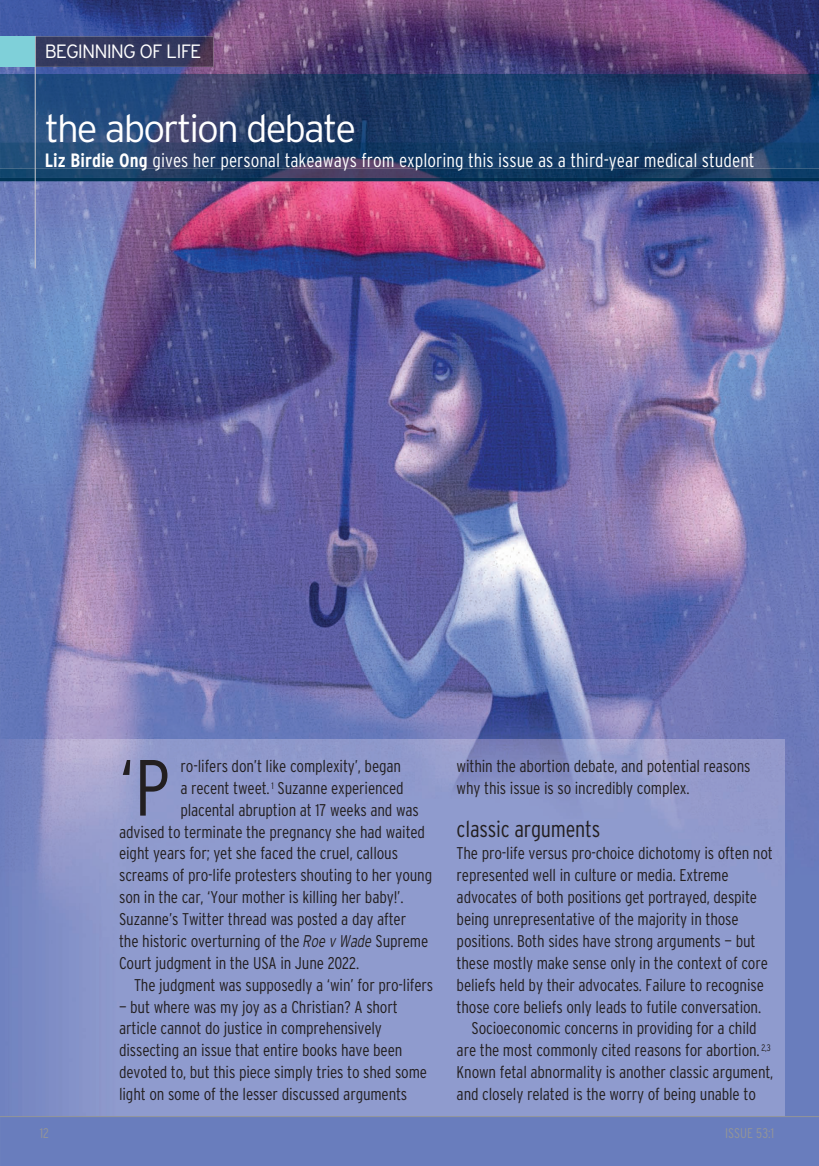
<style>
.page{position:relative;width:819px;height:1166px;background:#fff}
.page>*{position:absolute;margin:0;border:0;box-sizing:border-box;transform-origin:0 0}
.t1{font:300 condensed 79.45px "Interstate";color:#231f20}
.t2{font:300 38.5px "Interstate";letter-spacing:-.05em;color:#fff}
.t3{font:300 condensed 22.75px "Interstate";letter-spacing:-.01em;color:#231f20}
.t4{font:300 condensed 19.25px "Interstate";color:#fff}
.t5{font:300 19.25px "Interstate";letter-spacing:-.05em;color:#fff}
.t6{font:300 condensed 16.97px/21.9px "Interstate";letter-spacing:-.01em;color:#231f20}
.t7{font:300 condensed 14px "Interstate";color:#939598}
.s1{font-weight:700}
.s2{font-style:italic;font-stretch:normal}
</style>
<div class="page">
<img style="left:0;top:0;width:819px;height:1166px">
<img style="left:0;top:739px;width:784px;height:377px">
<hr style="left:0;top:1116px;width:819px;height:1px;background:#939598">
<img style="left:0;top:74px;width:819px;height:95px">
<img style="left:36px;top:36px;width:177px;height:31px">
<img style="left:0;top:143px;width:819px;height:1px">
<img style="left:0;top:169px;width:819px;height:9px">
<img style="left:0;top:178px;width:819px;height:4px">
<img style="left:0;top:179px;width:819px;height:2px">
<hr style="left:35px;top:36px;width:1px;height:232px;background:#cdcbcd">
<div style="left:0;top:36px;width:35px;height:31px;background:#7fd0d9"></div>
<p class="t5" style="left:45px;top:44px;width:158px">BEGINNING OF LIFE</p>
<h2 class="t2" style="left:45px;top:115px;width:313px">the abortion debate</h2>
<p class="t4" style="left:45px;top:153px;width:711px"><span class="s1">Liz Birdie Ong</span> gives her personal takeaways from exploring this issue as a third-year medical student</p>
<h1 class="t1" style="left:119px;top:758px;width:52px">‘P</h1>
<p class="t6" style="left:180px;top:756px;width:222px">ro-lifers don’t like complexity’, began</p>
<p class="t6" style="left:180px;top:778px;width:225px">a recent tweet. <sup>1</sup> Suzanne experienced</p>
<p class="t6" style="left:180px;top:800px;width:240px">placental abruption at 17 weeks and was</p>
<p class="t6" style="left:119px;top:822px;width:307px">advised to terminate the pregnancy she had waited</p>
<p class="t6" style="left:119px;top:844px;width:280px">eight years for; yet she faced the cruel, callous</p>
<p class="t6" style="left:119px;top:866px;width:314px">screams of pro-life protesters shouting to her young</p>
<p class="t6" style="left:119px;top:887px;width:286px">son in the car, ‘Your mother is killing her baby!’.</p>
<p class="t6" style="left:119px;top:909px;width:288px">Suzanne’s Twitter thread was posted a day after</p>
<p class="t6" style="left:119px;top:931px;width:311px">the historic overturning of the <span class="s2">Roe v Wade</span> Supreme</p>
<p class="t6" style="left:119px;top:953px;width:241px">Court judgment in the USA in June 2022.</p>
<p class="t6" style="left:134px;top:975px;width:300px">The judgment was supposedly a ‘win’ for pro-lifers</p>
<p class="t6" style="left:119px;top:997px;width:309px">— but where was my joy as a Christian? A short article cannot do justice in comprehensively dissecting an issue that entire books have been devoted to, but this piece simply tries to shed some light on some of the lesser discussed arguments</p>
<p class="t6" style="left:456px;top:756px;width:295px">within the abortion debate, and potential reasons why this issue is so incredibly complex.</p>
<h3 class="t3" style="left:456px;top:821px;width:145px">classic arguments</h3>
<p class="t6" style="left:456px;top:844px;width:318px">The pro-life versus pro-choice dichotomy is often not</p>
<p class="t6" style="left:456px;top:866px;width:273px">represented well in culture or media. Extreme</p>
<p class="t6" style="left:456px;top:887px;width:302px">advocates of both positions get portrayed, despite</p>
<p class="t6" style="left:456px;top:909px;width:283px">being unrepresentative of the majority in those</p>
<p class="t6" style="left:456px;top:931px;width:300px">positions. Both sides have strong arguments — but</p>
<p class="t6" style="left:456px;top:953px;width:313px">these mostly make sense only in the context of core</p>
<p class="t6" style="left:456px;top:975px;width:309px">beliefs held by their advocates. Failure to recognise</p>
<p class="t6" style="left:456px;top:997px;width:306px">those core beliefs only leads to futile conversation.</p>
<p class="t6" style="left:471px;top:1019px;width:287px">Socioeconomic concerns in providing for a child</p>
<p class="t6" style="left:456px;top:1041px;width:315px">are the most commonly cited reasons for abortion. <sup>2,3</sup></p>
<p class="t6" style="left:456px;top:1062px;width:318px">Known fetal abnormality is another classic argument,</p>
<p class="t6" style="left:456px;top:1084px;width:301px">and closely related is the worry of being unable to</p>
<p class="t7" style="left:40px;top:1127px;width:11px">12</p>
<p class="t7" style="left:725px;top:1127px;width:51px">ISSUE 53:1</p>
</div>
